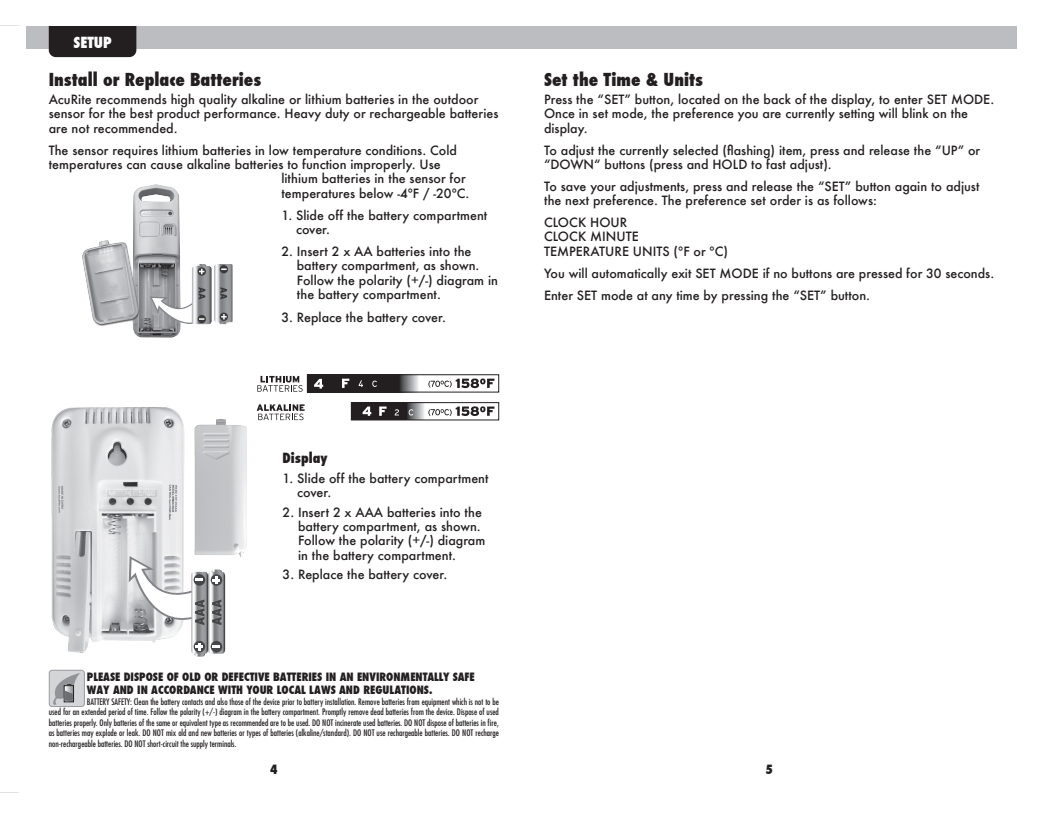
<style>
.page{position:relative;width:1043px;height:818px;background:#fff}
.page>*{position:absolute;margin:0;border:0;box-sizing:border-box;transform-origin:0 0}
.t1{font:800 condensed 17.5px "Futura";color:#231f20}
.t2{font:800 condensed 15px "Futura";color:#fff}
.t3{font:800 condensed 13.75px "Futura";color:#231f20}
.t4{font:500 12.5px/14.4px "Futura";color:#231f20}
.t5{font:800 condensed 12.5px "Futura";color:#231f20}
.t6{font:800 condensed 11.25px/13.5px "Futura";color:#231f20}
.t7{font:condensed 8.75px/10.5px "Futura";color:#231f20;text-align:justify}
</style>
<div class="page">
<div style="left:26px;top:26px;width:495px;height:23px;background:#bcbdc0"></div>
<div style="left:521px;top:26px;width:495px;height:23px;background:#bcbdc0"></div>
<div style="left:49px;top:26px;width:87px;height:31px;background:#231f20"></div>
<img style="left:82px;top:184px;width:151px;height:154px">
<img style="left:51px;top:407px;width:153px;height:250px">
<svg style="left:129px;top:556px;width:96px;height:100px"></svg>
<img style="left:187px;top:412px;width:60px;height:151px">
<svg style="left:257px;top:376px;width:46px;height:16px"></svg>
<svg style="left:257px;top:404px;width:47px;height:16px"></svg>
<svg style="left:309px;top:376px;width:186px;height:14px"></svg>
<div style="left:307px;top:374px;width:192px;height:18px;border:1px solid #231f20"></div>
<svg style="left:353px;top:404px;width:142px;height:14px"></svg>
<div style="left:351px;top:402px;width:148px;height:18px;border:1px solid #231f20"></div>
<svg style="left:428px;top:378px;width:66px;height:10px"></svg>
<svg style="left:428px;top:406px;width:66px;height:10px"></svg>
<svg style="left:356px;top:406px;width:60px;height:10px"></svg>
<svg style="left:309px;top:378px;width:70px;height:10px"></svg>
<div style="left:49px;top:670px;width:35px;height:36px;background:#d4d5d7;border-radius:3px"></div>
<div style="left:49px;top:669px;width:36px;height:38px;border:1px solid #999b9e;border-radius:3px"></div>
<svg style="left:50px;top:673px;width:30px;height:32px"></svg>
<p class="t2" style="left:73px;top:32px;width:40px">SETUP</p>
<p class="t1" style="left:49px;top:67px;width:214px">Install or Replace Batteries</p>
<p class="t4" style="left:49px;top:92px;width:451px">AcuRite recommends high quality alkaline or lithium batteries in the outdoor sensor for the best product performance. Heavy duty or rechargeable batteries are not recommended.</p>
<p class="t4" style="left:49px;top:142px;width:410px">The sensor requires lithium batteries in low temperature conditions. Cold temperatures can cause alkaline batteries to function improperly. Use</p>
<p class="t4" style="left:281px;top:171px;width:186px">lithium batteries in the sensor for</p>
<p class="t4" style="left:281px;top:186px;width:189px">temperatures below -4ºF / -20ºC.</p>
<p class="t4" style="left:296px;top:207px;width:193px;text-indent:-15px">1. Slide off the battery compartment cover.</p>
<p class="t4" style="left:297px;top:244px;width:184px;text-indent:-15px">2. Insert 2 x AA batteries into the battery compartment, as shown.</p>
<p class="t4" style="left:297px;top:272px;width:203px">Follow the polarity (+/-) diagram in</p>
<p class="t4" style="left:297px;top:287px;width:145px">the battery compartment.</p>
<p class="t4" style="left:281px;top:309px;width:166px">3. Replace the battery cover.</p>
<p class="t1" style="left:544px;top:67px;width:160px">Set the Time &amp; Units</p>
<p class="t4" style="left:544px;top:92px;width:451px">Press the “SET” button, located on the back of the display, to enter SET MODE.</p>
<p class="t4" style="left:544px;top:106px;width:425px">Once in set mode, the preference you are currently setting will blink on the display.</p>
<p class="t4" style="left:544px;top:142px;width:438px">To adjust the currently selected (flashing) item, press and release the “UP” or “DOWN“ buttons (press and HOLD to fast adjust).</p>
<p class="t4" style="left:544px;top:179px;width:437px">To save your adjustments, press and release the “SET” button again to adjust</p>
<p class="t4" style="left:544px;top:193px;width:334px">the next preference. The preference set order is as follows:</p>
<p class="t4" style="left:544px;top:215px;width:185px">CLOCK HOUR<br>CLOCK MINUTE<br>TEMPERATURE UNITS (ºF or ºC)</p>
<p class="t4" style="left:544px;top:266px;width:452px">You will automatically exit SET MODE if no buttons are pressed for 30 seconds.</p>
<p class="t4" style="left:544px;top:287px;width:327px">Enter SET mode at any time by pressing the “SET” button.</p>
<h4 class="t3" style="left:282px;top:449px;width:46px">Display</h4>
<p class="t4" style="left:297px;top:471px;width:193px;text-indent:-15px">1. Slide off the battery compartment cover.</p>
<p class="t4" style="left:282px;top:504px;width:201px;text-align:right">2. Insert 2 x AAA batteries into the battery compartment, as shown.</p>
<p class="t4" style="left:298px;top:533px;width:189px">Follow the polarity (+/-) diagram</p>
<p class="t4" style="left:298px;top:547px;width:159px">in the battery compartment.</p>
<p class="t4" style="left:282px;top:567px;width:166px">3. Replace the battery cover.</p>
<h5 class="t6" style="left:87px;top:669px;width:389px">PLEASE DISPOSE OF OLD OR DEFECTIVE BATTERIES IN AN ENVIRONMENTALLY SAFE<br>WAY AND IN ACCORDANCE WITH YOUR LOCAL LAWS AND REGULATIONS.</h5>
<p class="t7" style="left:49px;top:696px;width:452px;text-indent:38px">BATTERY SAFETY: Clean the battery contacts and also those of the device prior to battery installation. Remove batteries from equipment which is not to be used for an extended period of time. Follow the polarity (+/-) diagram in the battery compartment. Promptly remove dead batteries from the device. Dispose of used batteries properly. Only batteries of the same or equivalent type as recommended are to be used. DO NOT incinerate used batteries. DO NOT dispose of batteries in fre, as batteries may explode or leak. DO NOT mix old and new batteries or types of batteries (alkaline/standard). DO NOT use rechargeable batteries. DO NOT recharge non-rechargeable batteries. DO NOT short-circuit the supply terminals.</p>
<p class="t5" style="left:270px;top:761px;width:9px">4</p>
<p class="t5" style="left:765px;top:761px;width:9px">5</p>
</div>
